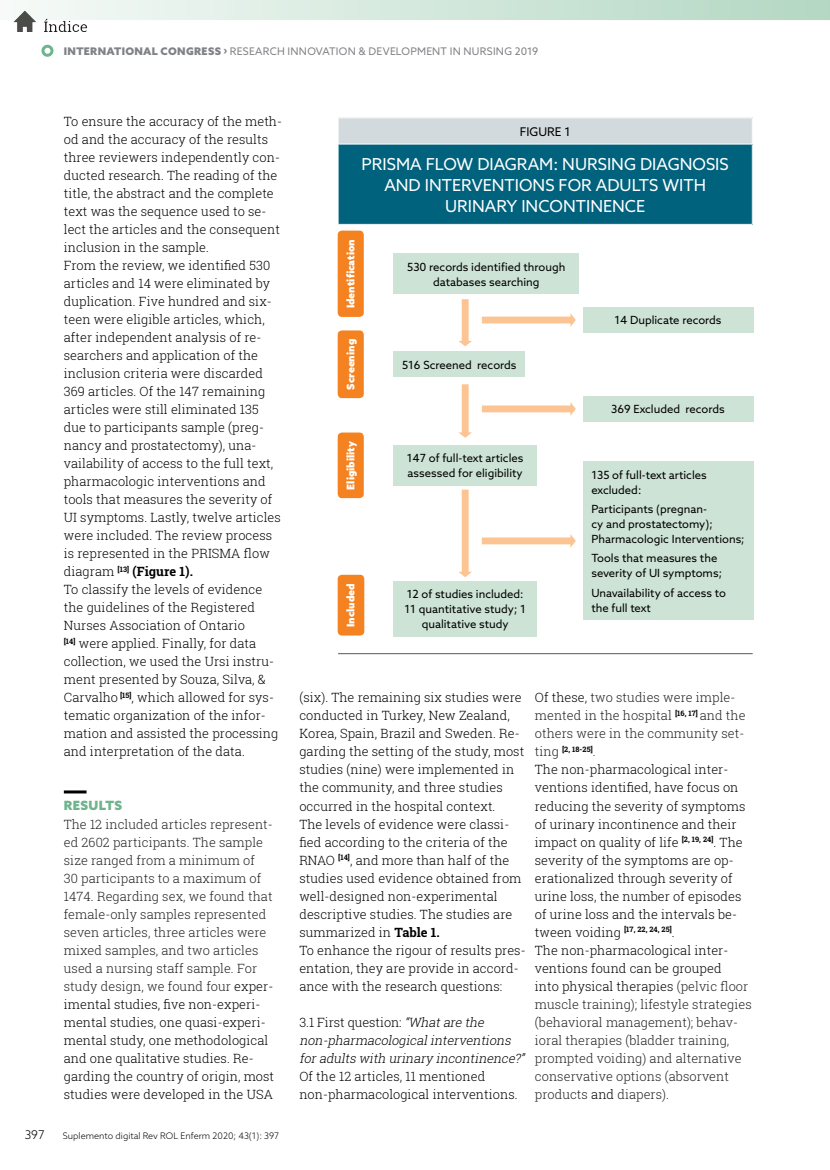
<style>
.page{position:relative;width:830px;height:1170px;background:#fff}
.page>*{position:absolute;margin:0;border:0;box-sizing:border-box;transform-origin:0 0}
.t1{font:16.5px/21px "Azo Sans";color:#fff;text-align:center}
.t2{font:300 12.75px/18px "Roboto Slab";letter-spacing:.005em;color:#000}
.t3{font:300 12.75px/18px "Roboto Slab";letter-spacing:.005em;color:#222}
.t4{font:italic 300 12.75px/18px "Roboto Slab";color:#000}
.t5{font:900 12.75px "Azo Sans";letter-spacing:.03em;color:#6fb48d}
.t6{font:12px "Azo Sans";color:#000}
.t7{font:300 12px "Azo Sans";color:#000}
.t8{font:11.25px/15px "Azo Sans";color:#000}
.t9{font:10.5px "Azo Sans";letter-spacing:.025em;color:#808285}
.t10{font:900 10.5px "Azo Sans";color:#fff}
.t11{font:300 9px "Azo Sans";color:#000}
.t12{font:700 7.5px "Roboto Slab";color:#000}
.s1{font-weight:900}
.s2{font-weight:700}
.s3{color:#000}
.s4{font-style:normal}
.s5{font-weight:300;font-size:12.75px;color:#222}
.s6{color:#222}
</style>
<div class="page">
<svg style="left:28px;top:0;width:801px;height:20px;background:#d2e7db"></svg>
<div style="left:41px;top:45px;width:12px;height:12px;border:3px solid #6fb48d;border-radius:50%"></div>
<hr style="left:64px;top:790px;width:22px;height:3px;background:#000">
<div style="left:338px;top:118px;width:414px;height:26px;background:#d3dade"></div>
<div style="left:338px;top:144px;width:414px;height:80px;background:#00627d"></div>
<hr style="left:751px;top:144px;width:1px;height:80px;background:#fff">
<hr style="left:337px;top:144px;width:415px;height:1px;background:#fff">
<hr style="left:338px;top:653px;width:414px;height:1px;background:#58595b">
<div style="left:337px;top:230px;width:26px;height:87px;background:#f58220;border-radius:4px"></div>
<div style="left:337px;top:574px;width:27px;height:61px;background:#f58220;border-radius:4px"></div>
<div style="left:337px;top:432px;width:26px;height:66px;background:#f58220;border-radius:4px"></div>
<div style="left:337px;top:330px;width:26px;height:68px;background:#f58220;border-radius:4px"></div>
<svg style="left:481px;top:313px;width:94px;height:14px"></svg>
<svg style="left:458px;top:299px;width:14px;height:47px"></svg>
<svg style="left:458px;top:384px;width:14px;height:54px"></svg>
<svg style="left:458px;top:489px;width:14px;height:88px"></svg>
<svg style="left:481px;top:402px;width:94px;height:14px"></svg>
<svg style="left:481px;top:534px;width:94px;height:13px"></svg>
<div style="left:393px;top:253px;width:186px;height:41px;background:#cde3d5"></div>
<div style="left:393px;top:351px;width:132px;height:26px;background:#cde3d5"></div>
<div style="left:393px;top:445px;width:143px;height:40px;background:#cde3d5"></div>
<div style="left:393px;top:581px;width:143px;height:56px;background:#cde3d5"></div>
<div style="left:582px;top:396px;width:170px;height:26px;background:#cde3d5"></div>
<div style="left:582px;top:307px;width:170px;height:26px;background:#cde3d5"></div>
<div style="left:582px;top:461px;width:171px;height:159px;background:#cde3d5"></div>
<img style="left:13px;top:6px;width:76px;height:26px">
<p class="t9" style="left:64px;top:44px;width:475px"><span class="s1">INTERNATIONAL CONGRESS ›</span> RESEARCH INNOVATION &amp; DEVELOPMENT IN NURSING 2019</p>
<p class="t7" style="left:25px;top:1126px;width:21px">397</p>
<p class="t2" style="left:64px;top:112px;width:220px">To ensure the accuracy of the meth&shy;od and the accuracy of the results three reviewers independently con&shy;ducted research. The reading of the title, the abstract and the complete text was the sequence used to se&shy;lect the articles and the consequent inclusion in the sample.<br>From the review, we identified 530 articles and 14 were eliminated by duplication. Five hundred and six&shy;teen were eligible articles, which, after independent analysis of re&shy;searchers and application of the inclusion criteria were discarded 369 articles. Of the 147 remaining articles were still eliminated 135 due to participants sample (preg&shy;nancy and prostatectomy), una&shy;vailability of access to the full text, pharmacologic interventions and tools that measures the severity of UI symptoms. Lastly, twelve articles were included. The review process is represented in the PRISMA flow diagram <sup>[13]</sup> <span class="s2">(Figure 1).<br></span>To classify the levels of evidence the guidelines of the Registered Nurses Association of Ontario<br><sup>[14]</sup> were applied. Finally, for data collection, we used the Ursi instru&shy;ment presented by Souza, Silva, &amp; Carvalho <sup>[15]</sup>, which allowed for sys&shy;tematic organization of the infor&shy;mation and assisted the processing and interpretation of the data.</p>
<p class="t5" style="left:64px;top:797px;width:60px">RESULTS</p>
<p class="t3" style="left:64px;top:814px;width:212px">The 12 included articles represent&shy;ed 2602 participants. The sample size ranged from a minimum of<br>30 participants to a maximum of 1474. Regarding sex, we found that female-only samples represented seven articles, three articles were mixed samples, and two articles used a nursing staff sample. For study design, we found four <span class="s3">exper&shy;imental studies, five non-experi&shy;mental studies, one quasi-experi&shy;mental study, one methodological and one qualitative studies. Re&shy;garding the country of origin, most studies were developed in the USA</span></p>
<p class="t11" style="left:63px;top:1129px;width:218px">Suplemento digital Rev ROL Enferm 2020; 43(1): 397</p>
<p class="t6" style="left:519px;top:123px;width:52px">FIGURE 1</p>
<p class="t1" style="left:361px;top:153px;width:368px">PRISMA FLOW DIAGRAM: NURSING DIAGNOSIS<br>AND INTERVENTIONS FOR ADULTS WITH<br>URINARY INCONTINENCE</p>
<p class="t10" style="left:343px;top:308px;width:71px;rotate:-90deg">Identification</p>
<p class="t8" style="left:407px;top:259px;width:159px;text-align:center">530 records identified through databases searching</p>
<p class="t8" style="left:614px;top:313px;width:109px">14 Duplicate records</p>
<p class="t10" style="left:343px;top:389px;width:52px;rotate:-90deg">Screening</p>
<p class="t10" style="left:343px;top:489px;width:50px;rotate:-90deg">Eligibility</p>
<p class="t10" style="left:343px;top:627px;width:45px;rotate:-90deg">Included</p>
<p class="t8" style="left:402px;top:357px;width:116px">516 Screened records</p>
<p class="t8" style="left:407px;top:450px;width:118px">147 of full-text articles assessed for eligibility</p>
<p class="t8" style="left:404px;top:586px;width:123px;text-align:center">12 of studies included:<br>11 quantitative study; 1 qualitative study</p>
<p class="t8" style="left:611px;top:401px;width:115px">369 Excluded records</p>
<p class="t8" style="left:591px;top:467px;width:117px">135 of full-text articles excluded:</p>
<p class="t8" style="left:591px;top:501px;width:155px">Participants (pregnan-<br>cy and prostatectomy);<br>Pharmacologic Interventions;</p>
<p class="t8" style="left:591px;top:550px;width:132px">Tools that measures the severity of UI symptoms;</p>
<p class="t8" style="left:591px;top:585px;width:136px">Unavailability of access to the full text</p>
<p class="t2" style="left:299px;top:688px;width:228px">(six). The remaining six studies were conducted in Turkey, New Zealand, Korea, Spain, Brazil and Sweden. Re&shy;garding the setting of the study, most studies (nine) were implemented in the community, and three studies occurred in the hospital context.<br>The levels of evidence were classi&shy;fied according to the criteria of the RNAO <sup>[14]</sup>, and more than half of the studies used evidence obtained from well-designed non-experimental descriptive studies. The studies are summarized in <span class="s2">Table 1.<br></span>To enhance the rigour of results pres&shy;entation, they are provide in accord&shy;ance with the research questions:</p>
<p class="t4" style="left:299px;top:1012px;width:229px"><span class="s4">3.1 First question:</span> “Whatare the non-pharmacologicalinterventions foradults with urinary incontinence?”</p>
<p class="t2" style="left:299px;top:1066px;width:220px">Of the 12 articles, 11 mentioned non-pharmacological interventions.</p>
<p class="t3" style="left:534px;top:688px;width:212px"><span class="s3">Of these,</span> two studies were imple&shy;mented in the hospital <sup>[16,</sup> <sup>17]</sup> and the others were in the community set-</p>
<p class="t12" style="left:534px;top:744px;width:62px"><span class="s5">ting</span> [2, 18-25]<span class="s5">.</span></p>
<p class="t2" style="left:534px;top:760px;width:218px">The non-pharmacological inter&shy;ventions identified, have focus on reducing the severity of symptoms of urinary incontinence and their impact on quality of life <sup>[2,</sup> <sup>19,</sup> <sup>24]</sup>. The severity of the symptoms are op&shy;erationalized through severity of urine loss, the number of episodes of urine loss and the intervals be&shy;tween voiding <sup>[17,</sup> <sup>22,</sup> <sup>24,</sup> <sup>25]</sup>.<br>The non-pharmacological inter&shy;ventions found can be grouped<br>into physical therapies <span class="s6">(pelvic floor muscle training); lifestyle strategies (behavioral management); behav&shy;ioral therapies (bladder training, prompted voiding) and alternative conservative options (absorvent products</span> and <span class="s6">diapers).</span></p>
</div>
